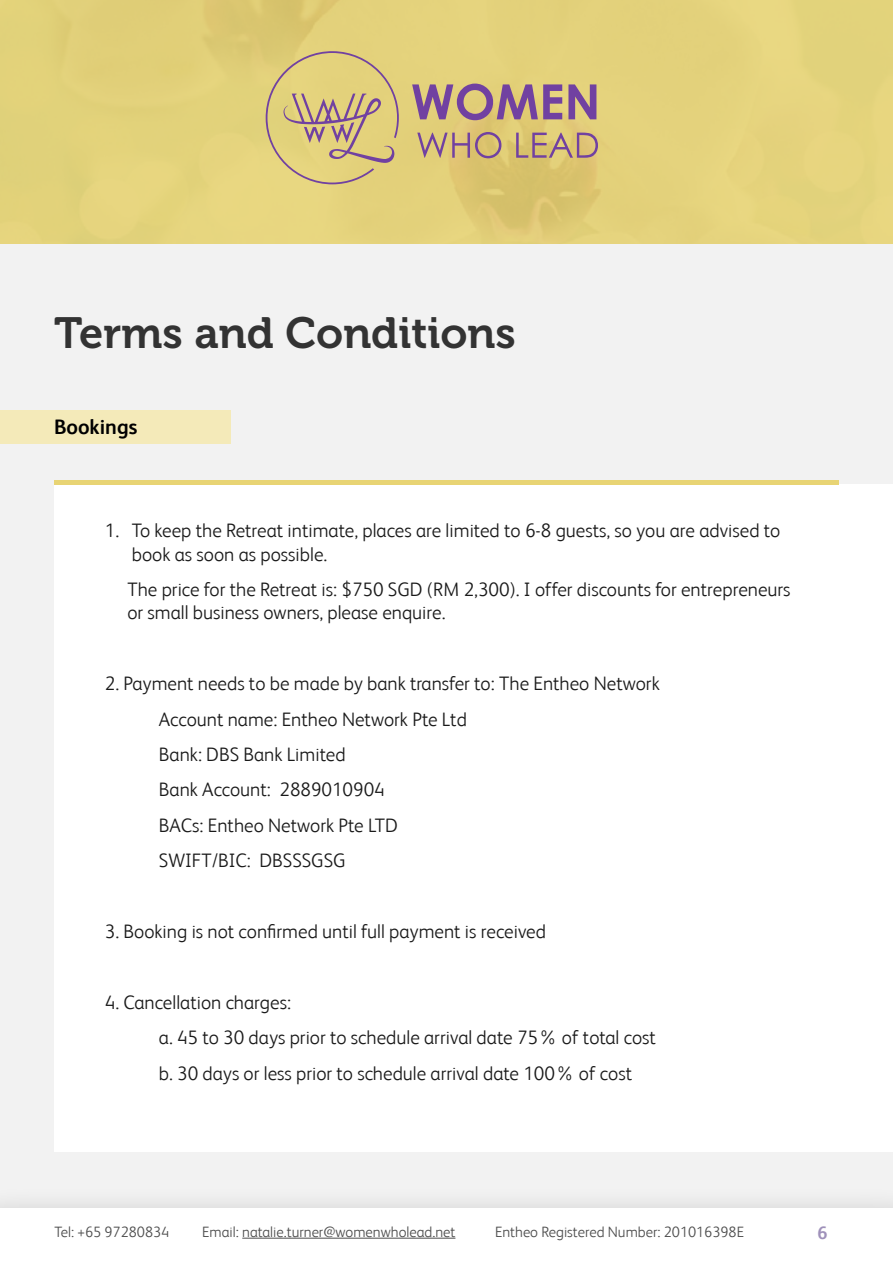
<style>
.page{position:relative;width:893px;height:1263px;background:#f2f2f2}
.page>*{position:absolute;margin:0;border:0;box-sizing:border-box;transform-origin:0 0}
.t1{font:43.5px "Museo 700";color:#333}
.t2{font:700 21px "FS Albert";color:#000}
.t3{font:300 19.5px/35.4px "FS Albert";color:#1a1a1a}
.t4{font:700 18px "FS Albert";color:#9f91ba}
.t5{font:300 15px "FS Albert";color:#4d4d4d}
</style>
<div class="page">
<div style="left:0;top:1185px;width:893px;height:78px;background:#eee"></div>
<div style="left:0;top:1209px;width:893px;height:54px;background:#fff"></div>
<hr style="left:242px;top:1238px;width:213px;height:1px;background:#4d4d4d">
<div style="left:0;top:0;width:893px;height:244px;background:#e3d27b"></div>
<div style="left:54px;top:484px;width:839px;height:668px;background:#fff"></div>
<hr style="left:54px;top:480px;width:785px;height:4px;background:#e8d474">
<svg style="left:412px;top:84px;width:150px;height:36px"></svg>
<svg style="left:568px;top:84px;width:28px;height:35px"></svg>
<svg style="left:417px;top:132px;width:84px;height:26px"></svg>
<svg style="left:516px;top:133px;width:82px;height:25px"></svg>
<svg style="left:265px;top:51px;width:134px;height:134px"></svg>
<div style="left:0;top:410px;width:230px;height:34px;background:#f4eab9"></div>
<h1 class="t1" style="left:54px;top:309px;width:463px">Terms and Conditions</h1>
<p class="t2" style="left:54px;top:418px;width:85px">Bookings</p>
<p class="t3" style="left:132px;top:520px;width:650px;line-height:23.4px;text-indent:-27px">1. To keep the Retreat intimate, places are limited to 6-8 guests, so you are advised to book as soon as possible.</p>
<p class="t3" style="left:127px;top:579px;width:665px;line-height:23.4px">The price for the Retreat is: $750 SGD (RM 2,300). I offer discounts for entrepreneurs or small business owners, please enquire.</p>
<p class="t3" style="left:159px;top:667px;width:502px;text-indent:-54px">2. Payment needs to be made by bank transfer to: The Entheo Network Account name: Entheo Network Pte Ltd<br>Bank: DBS Bank Limited<br>Bank Account: 2889010904<br>BACs: Entheo Network Pte LTD<br>SWIFT/BIC: DBSSSGSG</p>
<p class="t3" style="left:105px;top:915px;width:443px">3. Booking is not confirmed until full payment is received</p>
<p class="t3" style="left:159px;top:986px;width:499px;text-indent:-54px">4. Cancellation charges:<br>a. 45 to 30 days prior to schedule arrival date 75% of total cost b. 30 days or less prior to schedule arrival date 100% of cost</p>
<p class="t5" style="left:55px;top:1225px;width:116px">Tel: +65 97280834</p>
<p class="t5" style="left:202px;top:1225px;width:255px">Email: natalie.turner@womenwholead.net</p>
<p class="t5" style="left:495px;top:1225px;width:250px">Entheo Registered Number: 201016398E</p>
<p class="t4" style="left:818px;top:1225px;width:12px">6</p>
</div>
